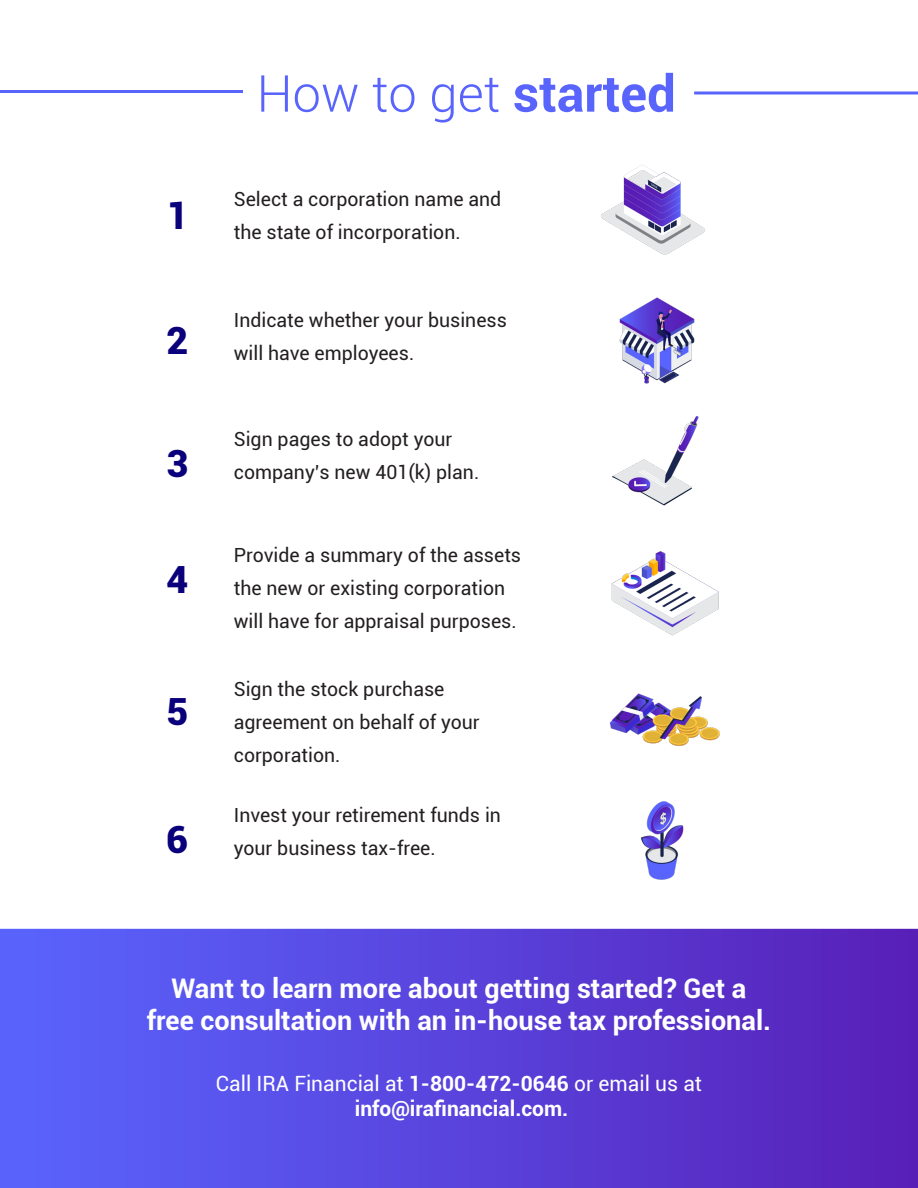
<style>
.page{position:relative;width:918px;height:1188px;background:#fff}
.page>*{position:absolute;margin:0;border:0;box-sizing:border-box;transform-origin:0 0}
.t1{font:300 51px "Roboto";color:#5964fd}
.t2{font:900 37.5px "Roboto";color:#0b007b}
.t3{font:700 27px "Roboto";color:#fff}
.t4{font:21px "Roboto";color:#fff}
.t5{font:700 21px "Roboto";color:#fff}
.t6{font:19.5px "Roboto";color:#231f20}
.s1{font-weight:700}
</style>
<div class="page">
<svg style="left:0;top:929px;width:918px;height:259px;background:#5842db"></svg>
<hr style="left:0;top:90px;width:243px;height:3px;background:#5964fd">
<hr style="left:694px;top:92px;width:224px;height:2px;background:#5964fd">
<img style="left:641px;top:801px;width:43px;height:79px">
<img style="left:601px;top:164px;width:104px;height:91px">
<img style="left:609px;top:693px;width:111px;height:53px">
<img style="left:612px;top:416px;width:87px;height:90px">
<img style="left:611px;top:551px;width:108px;height:85px">
<img style="left:619px;top:297px;width:76px;height:87px">
<p class="t2" style="left:166px;top:189px;width:23px">1</p>
<p class="t2" style="left:166px;top:314px;width:23px">2</p>
<p class="t2" style="left:166px;top:437px;width:23px">3</p>
<p class="t2" style="left:166px;top:553px;width:23px">4</p>
<p class="t2" style="left:166px;top:685px;width:23px">5</p>
<p class="t2" style="left:166px;top:813px;width:23px">6</p>
<p class="t1" style="left:257px;top:58px;width:421px">How to get <span class="s1">started</span></p>
<p class="t6" style="left:234px;top:185px;width:269px">Select a corporation name and</p>
<p class="t6" style="left:234px;top:218px;width:228px">the state of incorporation.</p>
<p class="t6" style="left:234px;top:307px;width:275px">Indicate whether your business</p>
<p class="t6" style="left:234px;top:340px;width:182px">will have employees.</p>
<p class="t6" style="left:234px;top:426px;width:220px">Sign pages to adopt your</p>
<p class="t6" style="left:234px;top:459px;width:247px">company’s new 401(k) plan.</p>
<p class="t6" style="left:234px;top:542px;width:289px">Provide a summary of the assets</p>
<p class="t6" style="left:234px;top:575px;width:273px">the new or existing corporation</p>
<p class="t6" style="left:234px;top:608px;width:284px">will have for appraisal purposes.</p>
<p class="t6" style="left:234px;top:675px;width:212px">Sign the stock purchase</p>
<p class="t6" style="left:234px;top:708px;width:247px">agreement on behalf of your</p>
<p class="t6" style="left:234px;top:741px;width:108px">corporation.</p>
<p class="t6" style="left:234px;top:802px;width:269px">Invest your retirement funds in</p>
<p class="t6" style="left:234px;top:835px;width:203px">your business tax-free.</p>
<p class="t3" style="left:172px;top:969px;width:576px">Want to learn more about getting started? Get a</p>
<p class="t3" style="left:147px;top:1002px;width:626px">free consultation with an in-house tax professional.</p>
<p class="t4" style="left:216px;top:1069px;width:488px">Call IRA Financial at <span class="s1">1-800-472-0646</span> or email us at</p>
<p class="t5" style="left:355px;top:1094px;width:215px">info@irafinancial.com.</p>
</div>
